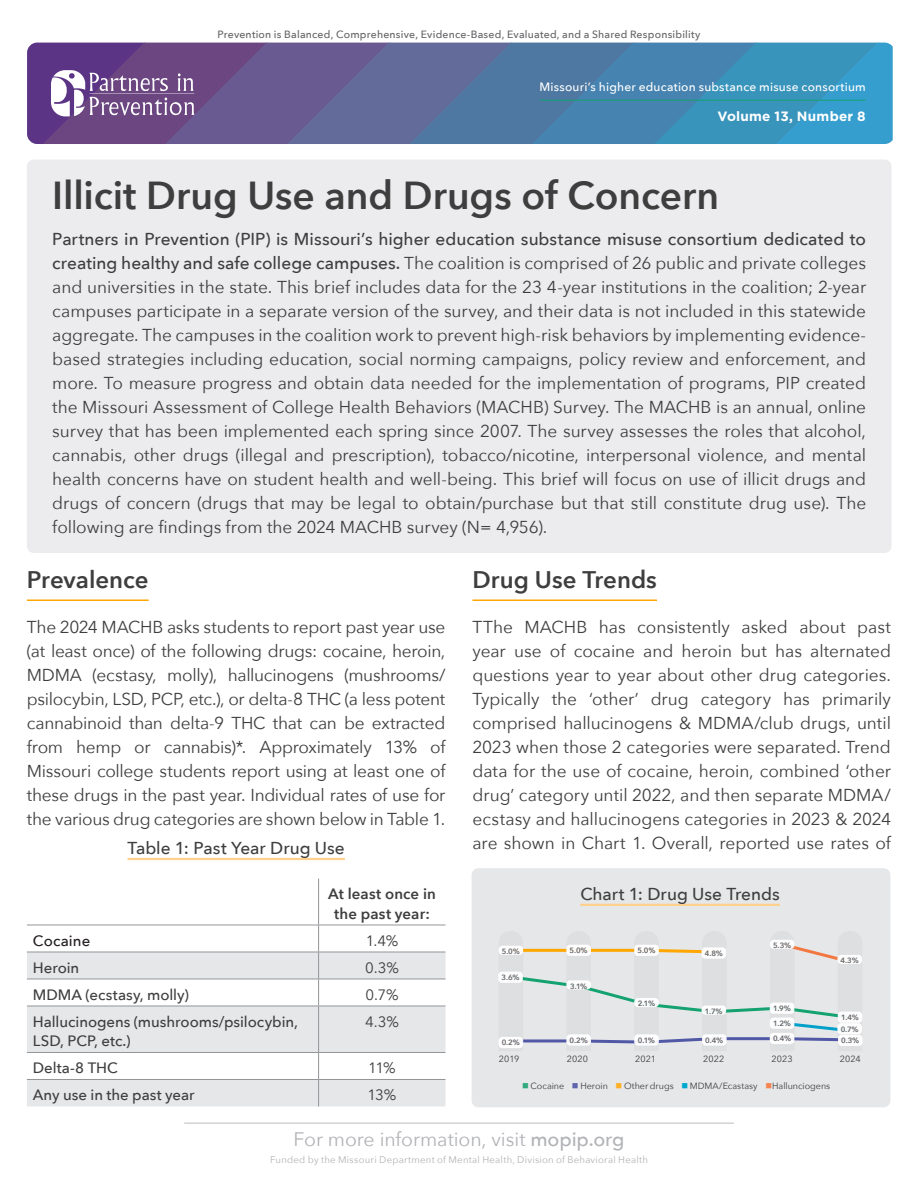
<style>
.page{position:relative;width:918px;height:1188px;background:#fff}
.page>*{position:absolute;margin:0;border:0;box-sizing:border-box;transform-origin:0 0}
.t1{font:600 39px "Avenir Next";color:#3e3e3f}
.t2{font:600 24px "Avenir Next";color:#3e3e3f}
.t3{font:19.5px "Avenir Next";letter-spacing:-.005em;color:#b2b3b7}
.t4{font:17.25px/24px "Avenir Next";letter-spacing:-.005em;color:#3e3e3f;text-align:justify}
.t5{font:500 17.25px "Avenir Next";color:#3e3e3f}
.t6{font:500 15px/19.5px "Avenir Next";color:#3e3e3f}
.t7{font:600 15px/19.5px "Avenir Next";letter-spacing:.01em;color:#3e3e3f;text-align:center}
.t8{font:15px "Avenir Next";color:#3e3e3f}
.t9{font:500 15px "Avenir Next";letter-spacing:.01em;color:#231f20}
.t10{font:700 13.5px "Gotham";letter-spacing:.015em;color:#fff}
.t11{font:500 12px "Avenir Next";letter-spacing:.015em;color:#fff}
.t12{font:500 10.5px "Avenir Next";letter-spacing:.02em;color:#636366}
.t13{font:9.6px "Avenir Next";letter-spacing:.025em;color:#b2b3b7}
.t14{font:9px "Avenir Next";color:#3e3e3f}
.t15{font:600 7.65px "Avenir Next";color:#636366}
.s1{font-weight:500}
.s2{color:#30a97c}
.s3{color:#6064ae}
.s4{color:#ffaf25}
.s5{color:#00a7cf}
.s6{color:#f58450}
</style>
<div class="page">
<hr style="left:184px;top:1123px;width:550px;height:1px;background:#bcbdc0">
<hr style="left:27px;top:599px;width:122px;height:2px;background:#ffa700">
<svg style="left:27px;top:925px;width:419px;height:27px"></svg>
<svg style="left:27px;top:952px;width:419px;height:154px;fill:#e6e7e9"></svg>
<hr style="left:27px;top:979px;width:292px;height:1px;background:#939598">
<hr style="left:319px;top:979px;width:126px;height:1px;background:#939598">
<hr style="left:27px;top:1006px;width:292px;height:1px;background:#939598">
<hr style="left:319px;top:1006px;width:126px;height:1px;background:#939598">
<svg style="left:318px;top:926px;width:1px;height:80px"></svg>
<hr style="left:318px;top:1006px;width:1px;height:46px;background:#939598">
<hr style="left:27px;top:1052px;width:292px;height:1px;background:#939598">
<hr style="left:319px;top:1052px;width:126px;height:1px;background:#939598">
<hr style="left:27px;top:1079px;width:292px;height:1px;background:#939598">
<hr style="left:319px;top:1079px;width:126px;height:1px;background:#939598">
<svg style="left:318px;top:1053px;width:1px;height:53px"></svg>
<hr style="left:318px;top:878px;width:1px;height:47px;background:#939598">
<hr style="left:27px;top:925px;width:292px;height:1px;background:#939598">
<hr style="left:319px;top:925px;width:126px;height:1px;background:#939598">
<hr style="left:27px;top:952px;width:292px;height:1px;background:#939598">
<hr style="left:319px;top:952px;width:126px;height:1px;background:#939598">
<hr style="left:128px;top:858px;width:217px;height:2px;background:#ffd18d">
<div style="left:27px;top:160px;width:865px;height:393px;background:#ececee;border-radius:7px"></div>
<svg style="left:27px;top:43px;width:866px;height:101px;background:#5772a3"></svg>
<hr style="left:539px;top:100px;width:327px;height:1px;background:#13a270">
<hr style="left:472px;top:599px;width:185px;height:2px;background:#ffa700">
<div style="left:472px;top:868px;width:418px;height:239px;background:#e6e7e9;border-radius:7px"></div>
<hr style="left:580px;top:904px;width:200px;height:2px;background:#ffd18d">
<svg style="left:499px;top:946px;width:363px;height:102px"></svg>
<div style="left:499px;top:1037px;width:24px;height:11px;background:#fff;border-radius:4px"></div>
<div style="left:702px;top:1006px;width:24px;height:9px;background:#fff;border-radius:4px"></div>
<div style="left:702px;top:1034px;width:25px;height:12px;background:#fff;border-radius:4px"></div>
<div style="left:770px;top:940px;width:25px;height:9px;background:#fff;border-radius:4px"></div>
<div style="left:837px;top:955px;width:25px;height:9px;background:#fff;border-radius:4px"></div>
<div style="left:838px;top:1012px;width:24px;height:11px;background:#fff;border-radius:4px"></div>
<div style="left:634px;top:998px;width:25px;height:9px;background:#fff;border-radius:4px"></div>
<div style="left:634px;top:945px;width:25px;height:11px;background:#fff;border-radius:4px"></div>
<div style="left:566px;top:980px;width:25px;height:9px;background:#fff;border-radius:4px"></div>
<div style="left:566px;top:945px;width:25px;height:11px;background:#fff;border-radius:4px"></div>
<div style="left:498px;top:972px;width:25px;height:11px;background:#fff;border-radius:4px"></div>
<div style="left:770px;top:1033px;width:24px;height:11px;background:#fff;border-radius:4px"></div>
<div style="left:838px;top:1035px;width:25px;height:11px;background:#fff;border-radius:4px"></div>
<div style="left:837px;top:1023px;width:25px;height:11px;background:#fff;border-radius:4px"></div>
<div style="left:634px;top:1034px;width:25px;height:12px;background:#fff;border-radius:4px"></div>
<div style="left:566px;top:1034px;width:25px;height:12px;background:#fff;border-radius:4px"></div>
<div style="left:499px;top:946px;width:24px;height:9px;background:#fff;border-radius:4px"></div>
<div style="left:770px;top:1018px;width:24px;height:11px;background:#fff;border-radius:4px"></div>
<div style="left:770px;top:1003px;width:24px;height:11px;background:#fff;border-radius:4px"></div>
<div style="left:702px;top:947px;width:24px;height:12px;background:#fff;border-radius:4px"></div>
<p class="t12" style="left:217px;top:25px;width:485px">Prevention is Balanced, Comprehensive, Evidence-Based, Evaluated, and a Shared Responsibility</p>
<p class="t11" style="left:539px;top:77px;width:328px">Missouri’s higher education substance misuse consortium</p>
<p class="t10" style="left:717px;top:107px;width:150px">Volume 13, Number 8</p>
<p class="t1" style="left:52px;top:162px;width:668px">Illicit Drug Use and Drugs of Concern</p>
<p class="t4" style="left:52px;top:226px;width:815px"><span class="s1">Partners in Prevention (PIP) is Missouri’s higher education substance misuse consortium dedicated to creating healthy and safe college campuses.</span> The coalition is comprised of 26 public and private colleges and universities in the state. This brief includes data for the 23 4-year institutions in the coalition; 2-year campuses participate in a separate version of the survey, and their data is not included in this statewide aggregate. The campuses in the coalition work to prevent high-risk behaviors by implementing evidence&shy;based strategies including education, social norming campaigns, policy review and enforcement, and more. To measure progress and obtain data needed for the implementation of programs, PIP created the Missouri Assessment of College Health Behaviors (MACHB) Survey. The MACHB is an annual, online survey that has been implemented each spring since 2007. The survey assesses the roles that alcohol, cannabis, other drugs (illegal and prescription), tobacco/nicotine, interpersonal violence, and mental health concerns have on student health and well-being. This brief will focus on use of illicit drugs and drugs of concern (drugs that may be legal to obtain/purchase but that still constitute drug use). The following are findings from the 2024 MACHB survey (N= 4,956).</p>
<p class="t2" style="left:27px;top:559px;width:123px">Prevalence</p>
<p class="t4" style="left:27px;top:615px;width:420px">The 2024 MACHB asks students to report past year use (at least once) of the following drugs: cocaine, heroin, MDMA (ecstasy, molly), hallucinogens (mushrooms/ psilocybin, LSD, PCP, etc.), or delta-8 THC (a less potent cannabinoid than delta-9 THC that can be extracted from hemp or cannabis)*. Approximately 13% of Missouri college students report using at least one of these drugs in the past year. Individual rates of use for the various drug categories are shown below in Table 1.</p>
<p class="t5" style="left:128px;top:834px;width:219px">Table 1: Past Year Drug Use</p>
<p class="t7" style="left:328px;top:884px;width:109px">At least once in the past year:</p>
<p class="t9" style="left:33px;top:928px;width:59px">Cocaine</p>
<p class="t8" style="left:366px;top:928px;width:34px">1.4%</p>
<p class="t6" style="left:33px;top:958px;width:48px">Heroin</p>
<p class="t8" style="left:365px;top:955px;width:35px">0.3%</p>
<p class="t6" style="left:33px;top:985px;width:158px">MDMA (ecstasy, molly)</p>
<p class="t8" style="left:365px;top:982px;width:35px">0.7%</p>
<p class="t6" style="left:33px;top:1012px;width:267px">Hallucinogens (mushrooms/psilocybin,<br>LSD, PCP, etc.)</p>
<p class="t8" style="left:365px;top:1009px;width:36px">4.3%</p>
<p class="t6" style="left:33px;top:1058px;width:86px">Delta-8 THC</p>
<p class="t8" style="left:368px;top:1056px;width:29px">11%</p>
<p class="t6" style="left:33px;top:1085px;width:163px">Any use in the past year</p>
<p class="t8" style="left:368px;top:1083px;width:30px">13%</p>
<p class="t2" style="left:472px;top:559px;width:186px">Drug Use Trends</p>
<p class="t4" style="left:472px;top:615px;width:420px">TThe MACHB has consistently asked about past year use of cocaine and heroin but has alternated questions year to year about other drug categories.<br>Typically the ‘other’ drug category has primarily comprised hallucinogens &amp; MDMA/club drugs, until 2023 when those 2 categories were separated. Trend data for the use of cocaine, heroin, combined ‘other drug’ category until 2022, and then separate MDMA/ ecstasy and hallucinogens categories in 2023 &amp; 2024 are shown in Chart 1. Overall, reported use rates of</p>
<p class="t5" style="left:580px;top:880px;width:201px">Chart 1: Drug Use Trends</p>
<p class="t15" style="left:502px;top:945px;width:20px">5.0%</p>
<p class="t15" style="left:502px;top:971px;width:19px">3.6%</p>
<p class="t15" style="left:502px;top:1036px;width:20px">0.2%</p>
<p class="t15" style="left:570px;top:944px;width:20px">5.0%</p>
<p class="t15" style="left:570px;top:979px;width:19px">3.1%</p>
<p class="t15" style="left:637px;top:944px;width:20px">5.0%</p>
<p class="t15" style="left:638px;top:997px;width:19px">2.1%</p>
<p class="t15" style="left:570px;top:1034px;width:20px">0.2%</p>
<p class="t15" style="left:638px;top:1034px;width:19px">0.1%</p>
<p class="t15" style="left:705px;top:947px;width:20px">4.8%</p>
<p class="t15" style="left:705px;top:1005px;width:19px">1.7%</p>
<p class="t15" style="left:705px;top:1034px;width:20px">0.4%</p>
<p class="t15" style="left:773px;top:939px;width:20px">5.3%</p>
<p class="t15" style="left:773px;top:1002px;width:19px">1.9%</p>
<p class="t15" style="left:773px;top:1017px;width:20px">1.2%</p>
<p class="t15" style="left:841px;top:954px;width:20px">4.3%</p>
<p class="t15" style="left:841px;top:1011px;width:19px">1.4%</p>
<p class="t15" style="left:841px;top:1022px;width:20px">0.7%</p>
<p class="t15" style="left:773px;top:1032px;width:20px">0.4%</p>
<p class="t15" style="left:841px;top:1034px;width:20px">0.3%</p>
<p class="t14" style="left:499px;top:1052px;width:22px">2019</p>
<p class="t14" style="left:635px;top:1052px;width:23px">2021</p>
<p class="t14" style="left:703px;top:1052px;width:23px">2022</p>
<p class="t14" style="left:840px;top:1052px;width:22px">2024</p>
<p class="t14" style="left:522px;top:1078px;width:310px"><span class="s2">■</span> Cocaine <span class="s3">■</span> Heroin <span class="s4">■</span> Other drugs <span class="s5">■</span> MDMA/Ecastasy <span class="s6">■</span>Hallunciogens</p>
<p class="t14" style="left:567px;top:1052px;width:23px">2020</p>
<p class="t14" style="left:771px;top:1052px;width:23px">2023</p>
<p class="t3" style="left:294px;top:1123px;width:333px">For more information, visit <span class="s1">mopip.org</span></p>
<p class="t13" style="left:270px;top:1151px;width:379px">Funded by the Missouri Department of Mental Health, Division of Behavioral Health</p>
</div>
